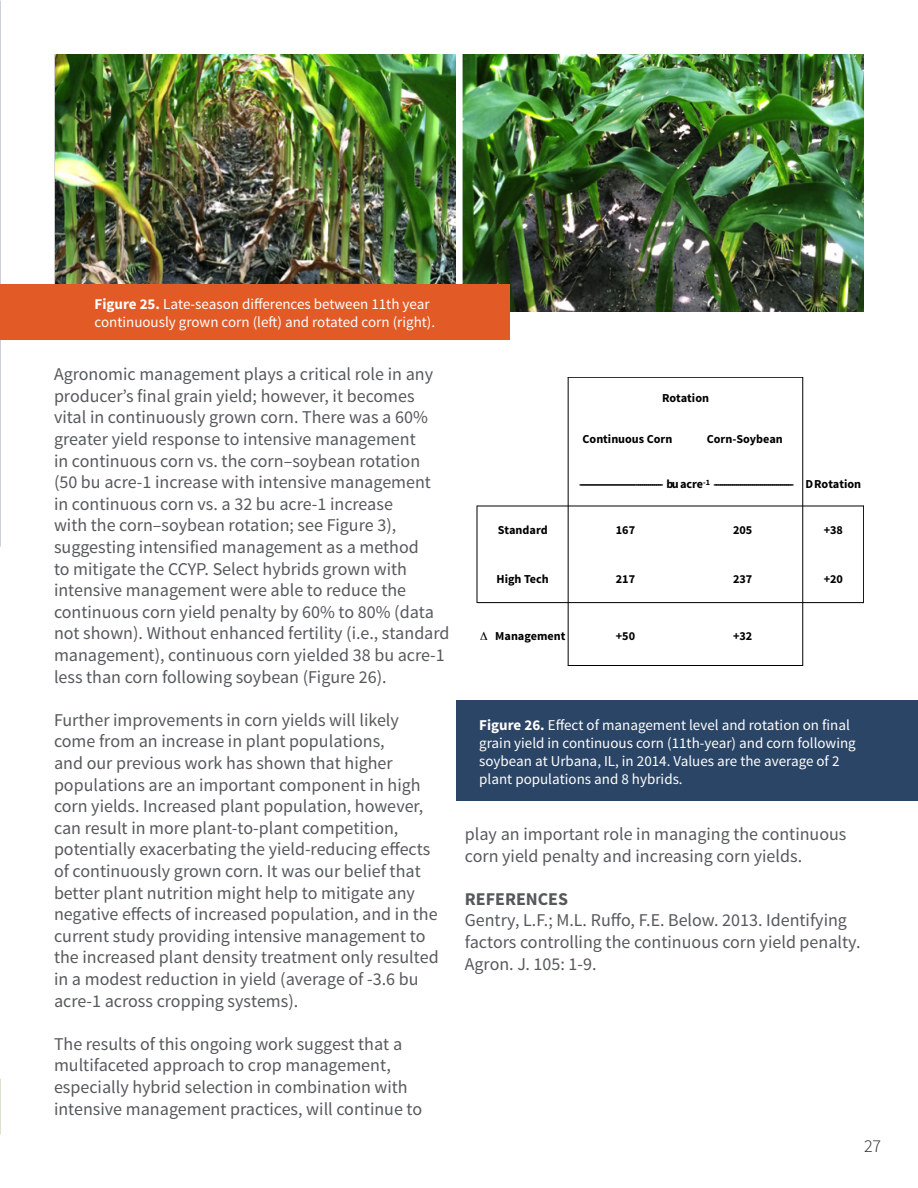
<style>
.page{position:relative;width:918px;height:1188px;background:#fff}
.page>*{position:absolute;margin:0;border:0;box-sizing:border-box;transform-origin:0 0}
.t1{font:18px/21.6px "Source Sans Pro";color:#56595b}
.t2{font:700 18px "Source Sans Pro";color:#56595b}
.t3{font:300 18px "Source Sans Pro";color:#231f20}
.t4{font:15px/18px "Source Sans Pro";color:#fff}
.t5{font:700 12.15px "Source Sans Pro";color:#000}
.s1{font-weight:700}
</style>
<div class="page">
<img style="left:462px;top:54px;width:402px;height:258px">
<img style="left:54px;top:54px;width:402px;height:230px">
<div style="left:0;top:284px;width:509px;height:56px;background:#e25b26"></div>
<div style="left:456px;top:701px;width:462px;height:100px;background:#2b4567"></div>
<hr style="left:568px;top:377px;width:1px;height:289px;background:#000">
<hr style="left:802px;top:377px;width:1px;height:289px;background:#000">
<hr style="left:477px;top:506px;width:387px;height:1px;background:#000">
<hr style="left:477px;top:602px;width:387px;height:1px;background:#000">
<hr style="left:477px;top:506px;width:1px;height:97px;background:#000">
<hr style="left:863px;top:506px;width:1px;height:97px;background:#000">
<hr style="left:568px;top:377px;width:235px;height:1px;background:#000">
<hr style="left:568px;top:665px;width:235px;height:1px;background:#000">
<p class="t4" style="left:95px;top:295px;width:342px"><span class="s1">Figure 25.</span> Late-season differences between 11th year continuously grown corn (left) and rotated corn (right).</p>
<p class="t1" style="left:54px;top:364px;width:397px">Agronomic management plays a critical role in any producer’s final grain yield; however, it becomes vital in continuously grown corn. There was a 60% greater yield response to intensive management<br>in continuous corn vs. the corn–soybean rotation<br>(50 bu acre-1 increase with intensive management in continuous corn vs. a 32 bu acre-1 increase<br>with the corn–soybean rotation; see Figure 3), suggesting intensified management as a method<br>to mitigate the CCYP. Select hybrids grown with intensive management were able to reduce the continuous corn yield penalty by 60% to 80% (data not shown). Without enhanced fertility (i.e., standard management), continuous corn yielded 38 bu acre-1 less than corn following soybean (Figure 26).</p>
<p class="t1" style="left:54px;top:709px;width:386px">Further improvements in corn yields will likely come from an increase in plant populations,<br>and our previous work has shown that higher populations are an important component in high corn yields. Increased plant population, however, can result in more plant-to-plant competition, potentially exacerbating the yield-reducing effects of continuously grown corn. It was our belief that better plant nutrition might help to mitigate any negative effects of increased population, and in the current study providing intensive management to the increased plant density treatment only resulted in a modest reduction in yield (average of -3.6 bu acre-1 across cropping systems).</p>
<p class="t1" style="left:54px;top:1033px;width:370px">The results of this ongoing work suggest that a multifaceted approach to crop management, especially hybrid selection in combination with intensive management practices, will continue to</p>
<p class="t5" style="left:662px;top:390px;width:48px">Rotation</p>
<p class="t5" style="left:583px;top:431px;width:91px">Continuous Corn</p>
<p class="t5" style="left:707px;top:431px;width:78px">Corn-Soybean</p>
<p class="t5" style="left:579px;top:476px;width:284px">----------------------------------------- bu a c r e <sup>-</sup> <sup>1</sup> --------------------------------------- D R o t a t i o n</p>
<p class="t5" style="left:498px;top:523px;width:51px">Standard</p>
<p class="t5" style="left:616px;top:523px;width:21px">167</p>
<p class="t5" style="left:733px;top:523px;width:21px">205</p>
<p class="t5" style="left:824px;top:523px;width:21px">+38</p>
<p class="t5" style="left:497px;top:571px;width:54px">High Tech</p>
<p class="t5" style="left:616px;top:571px;width:21px">217</p>
<p class="t5" style="left:733px;top:571px;width:21px">237</p>
<p class="t5" style="left:824px;top:571px;width:21px">+20</p>
<p class="t5" style="left:495px;top:628px;width:72px">Management</p>
<p class="t5" style="left:616px;top:628px;width:21px">+50</p>
<p class="t5" style="left:733px;top:628px;width:21px">+32</p>
<p class="t4" style="left:479px;top:716px;width:378px"><span class="s1">Figure 26.</span> Effect of management level and rotation on final grain yield in continuous corn (11th-year) and corn following soybean at Urbana, IL, in 2014. Values are the average of 2 plant populations and 8 hybrids.</p>
<p class="t1" style="left:465px;top:824px;width:383px">play an important role in managing the continuous corn yield penalty and increasing corn yields.</p>
<p class="t2" style="left:465px;top:887px;width:105px">REFERENCES</p>
<p class="t1" style="left:465px;top:910px;width:397px">Gentry, L.F.; M.L. Ruffo, F.E. Below. 2013. Identifying factors controlling the continuous corn yield penalty.<br>Agron. J. 105: 1-9.</p>
<p class="t3" style="left:864px;top:1135px;width:19px">27</p>
</div>
